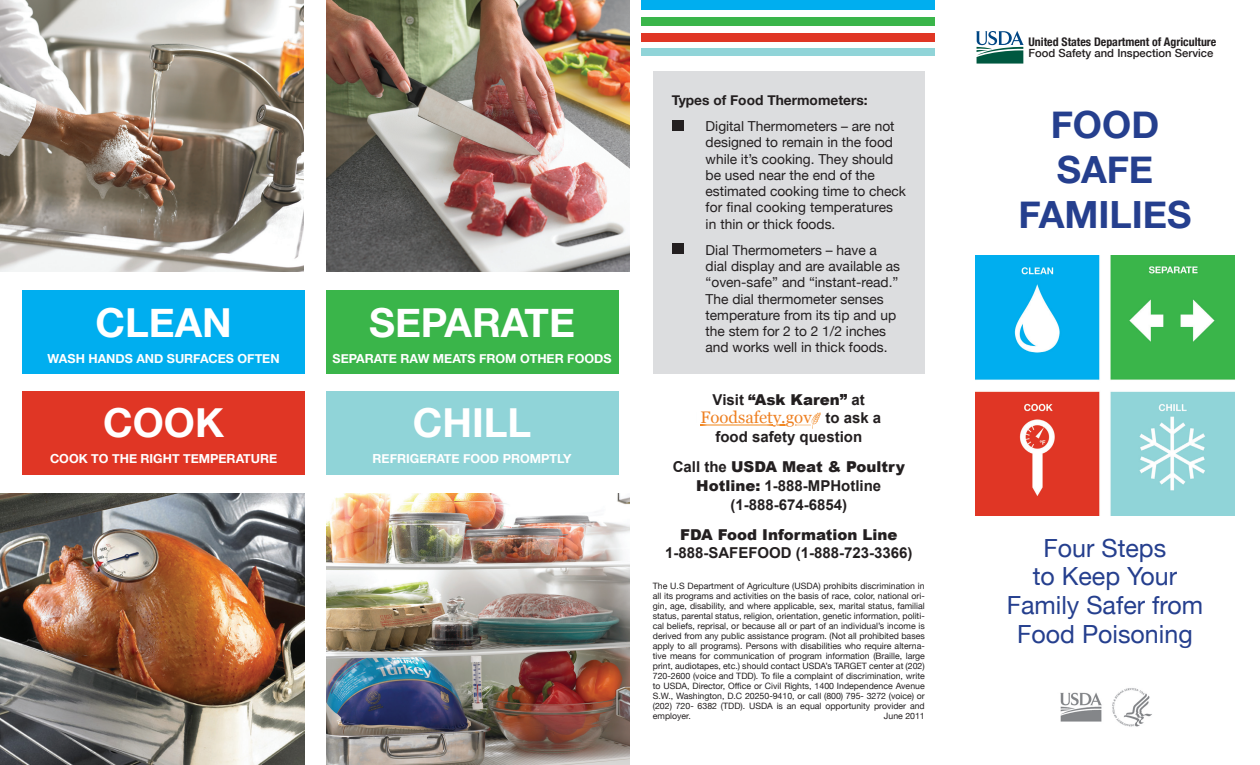
<style>
.page{position:relative;width:1260px;height:765px;background:#fff}
.page>*{position:absolute;margin:0;border:0;box-sizing:border-box;transform-origin:0 0}
.t1{font:700 40px "Helvetica Neue";color:#fff}
.t2{font:700 37.5px/45px "Helvetica Neue";color:#253f8e;text-align:center}
.t3{font:25px/28.8px "Helvetica Neue";color:#253f8e;text-align:center}
.t4{font:16.75px "Georgia";color:#ee8022}
.t5{font:700 15px/18.8px "Arial";color:#231f20;text-align:center}
.t6{font:900 15px "Arial";color:#231f20}
.t7{font:13.75px/16.2px "Helvetica Neue";color:#231f20}
.t8{font:700 13.75px "Helvetica Neue";color:#231f20}
.t9{font:700 12.5px "Helvetica Neue";color:#fff}
.t10{font:700 condensed 11.88px "Helvetica Neue";color:#231f20}
.t11{font:500 11.25px "Helvetica Neue";color:#231f20}
.t12{font:8.75px/10px "Helvetica Neue";color:#231f20;text-align:justify}
.s1{font-weight:900}
.s2{font-weight:900;color:#00aeef}
</style>
<div class="page">
<div style="left:653px;top:72px;width:272px;height:302px;background:#dcdddf"></div>
<div style="left:672px;top:120px;width:12px;height:11px;background:#231f20"></div>
<div style="left:672px;top:243px;width:12px;height:11px;background:#231f20"></div>
<div style="left:22px;top:391px;width:283px;height:83px;background:#e03625"></div>
<div style="left:327px;top:391px;width:292px;height:83px;background:#90d4d8"></div>
<div style="left:327px;top:291px;width:292px;height:83px;background:#3ab54a"></div>
<div style="left:22px;top:291px;width:283px;height:83px;background:#00aeef"></div>
<img style="left:0;top:0;width:303px;height:271px">
<img style="left:327px;top:0;width:303px;height:271px">
<img style="left:0;top:494px;width:304px;height:271px">
<img style="left:327px;top:494px;width:303px;height:271px">
<div style="left:641px;top:33px;width:294px;height:8px;background:#e03625"></div>
<div style="left:641px;top:48px;width:294px;height:8px;background:#90d4d8"></div>
<div style="left:641px;top:17px;width:294px;height:9px;background:#3ab54a"></div>
<div style="left:641px;top:0;width:294px;height:10px;background:#00aeef"></div>
<img style="left:976px;top:255px;width:258px;height:260px">
<img style="left:1060px;top:688px;width:92px;height:39px">
<svg style="left:976px;top:31px;width:48px;height:33px"></svg>
<svg style="left:701px;top:425px;width:71px;height:1px"></svg>
<svg style="left:795px;top:413px;width:26px;height:16px"></svg>
<h1 class="t1" style="left:95px;top:298px;width:138px">CLEAN</h1>
<h3 class="t9" style="left:47px;top:351px;width:234px">WASH HANDS AND SURFACES OFTEN</h3>
<h1 class="t1" style="left:103px;top:398px;width:122px">COOK</h1>
<h3 class="t9" style="left:50px;top:451px;width:229px">COOK TO THE RIGHT TEMPERATURE</h3>
<h1 class="t1" style="left:369px;top:298px;width:207px">SEPARATE</h1>
<h3 class="t9" style="left:333px;top:351px;width:280px">SEPARATE RAW MEATS FROM OTHER FOODS</h3>
<h1 class="t1" style="left:413px;top:398px;width:120px">CHILL</h1>
<h3 class="t9" style="left:373px;top:451px;width:200px">REFRIGERATE FOOD PROMPTLY</h3>
<h3 class="t8" style="left:672px;top:92px;width:197px">Types of Food Thermometers:</h3>
<h3 class="t7" style="left:706px;top:118px;width:202px">Digital Thermometers – are not designed to remain in the food while it’s cooking. They should be used near the end of the estimated cooking time to check for final cooking temperatures in thin or thick foods.</h3>
<h3 class="t7" style="left:706px;top:242px;width:196px">Dial Thermometers – have a dial display and are available as “oven-safe” and “instant-read.”<br>The dial thermometer senses temperature from its tip and up the stem for 2 to 2 1/2 inches and works well in thick foods.</h3>
<h3 class="t5" style="left:696px;top:391px;width:186px">Visit <span class="s1">“Ask Karen”</span> at<br><span class="s2">FoodSafety.gov</span> to ask a food safety question</h3>
<h3 class="t5" style="left:673px;top:458px;width:234px">Call the <span class="s1">USDA Meat &amp; Poultry<br>Hotline:</span> 1-888-MPHotline (1-888-674-6854)</h3>
<h3 class="t6" style="left:680px;top:523px;width:219px">FDA Food Information Line</h3>
<h3 class="t5" style="left:665px;top:544px;width:249px">1-888-SAFEFOOD (1-888-723-3366)</h3>
<p class="t12" style="left:653px;top:581px;width:273px">The U.S Department of Agriculture (USDA) prohibits discrimination in all its programs and activities on the basis of race, color, national ori&shy;gin, age, disability, and where applicable, sex, marital status, familial status, parental status, religion, orientation, genetic information, politi&shy;cal beliefs, reprisal, or because all or part of an individual’s income is derived from any public assistance program. (Not all prohibited bases apply to all programs). Persons with disabilities who require alterna&shy;tive means for communication of program information (Braille, large print, audiotapes, etc.) should contact USDA’s TARGET center at (202)<br>720-2600 (voice and TDD). To file a complaint of discrimination, write to USDA, Director, Office or Civil Rights, 1400 Independence Avenue S.W., Washington, D.C 20250-9410, or call (800) 795- 3272 (voice) or (202) 720- 6382 (TDD). USDA is an equal opportunity provider and employer.</p>
<h3 class="t4" style="left:700px;top:407px;width:113px">Foodsafety.gov</h3>
<p class="t12" style="left:884px;top:711px;width:42px">June 2011</p>
<h3 class="t10" style="left:1029px;top:35px;width:189px">United States Department of Agriculture</h3>
<p class="t11" style="left:1029px;top:46px;width:186px">Food Safety and Inspection Service</p>
<h2 class="t2" style="left:1019px;top:102px;width:174px">FOOD<br>SAFE<br>FAMILIES</h2>
<h3 class="t3" style="left:1007px;top:533px;width:198px">Four Steps<br>to Keep Your<br>Family Safer from<br>Food Poisoning</h3>
</div>
